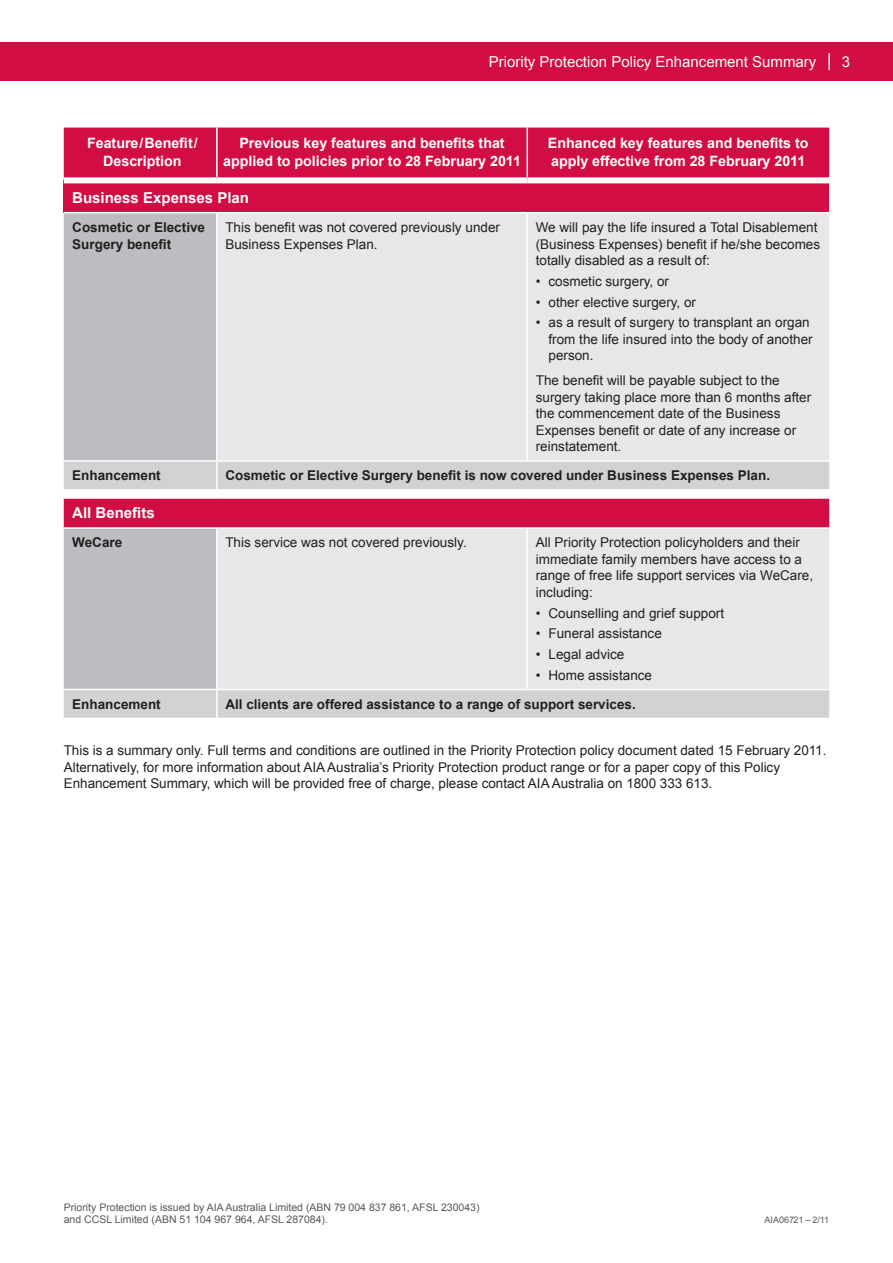
<style>
.page{position:relative;width:893px;height:1263px;background:#fff}
.page>*{position:absolute;margin:0;border:0;box-sizing:border-box;transform-origin:0 0}
.t1{font:15px "Arial";color:#fff}
.t2{font:700 15px "Arial";color:#fff}
.t3{font:700 14.25px/18px "Arial";color:#fff;text-align:center}
.t4{font:13.5px/16.5px "Arial";color:#231f20}
.t5{font:700 13.5px/16.5px "Arial";color:#231f20}
.t6{font:10.5px/12px "Arial";color:#57585a}
.t7{font:9px "Arial";color:#57585a}
</style>
<div class="page">
<div style="left:0;top:43px;width:893px;height:38px;background:#d20d44"></div>
<svg style="left:828px;top:53px;width:2px;height:17px"></svg>
<div style="left:64px;top:128px;width:765px;height:49px;background:#d20d44"></div>
<div style="left:64px;top:180px;width:765px;height:33px;background:#d20d44"></div>
<div style="left:64px;top:213px;width:152px;height:247px;background:#bcbdc0"></div>
<div style="left:218px;top:213px;width:611px;height:247px;background:#e6e7e9"></div>
<svg style="left:64px;top:462px;width:765px;height:256px;background:#dac5cd"></svg>
<hr style="left:64px;top:212px;width:153px;height:1px;background:#fff">
<hr style="left:217px;top:212px;width:310px;height:1px;background:#fff">
<hr style="left:527px;top:212px;width:302px;height:1px;background:#fff">
<hr style="left:526px;top:213px;width:2px;height:247px;background:#fff">
<hr style="left:216px;top:462px;width:2px;height:27px;background:#fff">
<hr style="left:64px;top:489px;width:153px;height:2px;background:#fff">
<hr style="left:217px;top:489px;width:310px;height:2px;background:#fff">
<svg style="left:216px;top:491px;width:2px;height:6px"></svg>
<hr style="left:527px;top:489px;width:302px;height:2px;background:#fff">
<hr style="left:64px;top:497px;width:153px;height:2px;background:#fff">
<hr style="left:217px;top:497px;width:310px;height:2px;background:#fff">
<hr style="left:527px;top:497px;width:302px;height:2px;background:#fff">
<hr style="left:64px;top:527px;width:153px;height:2px;background:#fff">
<hr style="left:217px;top:527px;width:310px;height:2px;background:#fff">
<hr style="left:216px;top:529px;width:2px;height:160px;background:#fff">
<hr style="left:527px;top:527px;width:302px;height:2px;background:#fff">
<hr style="left:526px;top:529px;width:2px;height:160px;background:#fff">
<hr style="left:64px;top:689px;width:153px;height:1px;background:#fff">
<hr style="left:217px;top:689px;width:310px;height:1px;background:#fff">
<hr style="left:216px;top:690px;width:2px;height:28px;background:#fff">
<hr style="left:527px;top:689px;width:302px;height:1px;background:#fff">
<hr style="left:216px;top:128px;width:2px;height:49px;background:#fff">
<hr style="left:526px;top:128px;width:2px;height:49px;background:#fff">
<div style="left:64px;top:177px;width:153px;height:6px;background:#fff"></div>
<div style="left:217px;top:177px;width:310px;height:6px;background:#fff"></div>
<div style="left:527px;top:177px;width:302px;height:6px;background:#fff"></div>
<p class="t1" style="left:489px;top:52px;width:329px">Priority Protection Policy Enhancement Summary</p>
<p class="t1" style="left:842px;top:52px;width:10px">3</p>
<p class="t3" style="left:87px;top:134px;width:112px">Feature/Benefit/<br>Description</p>
<p class="t3" style="left:223px;top:134px;width:299px">Previous key features and benefits that applied to policies prior to 28 February 2011</p>
<p class="t3" style="left:548px;top:134px;width:262px;text-align:left">Enhanced key features and benefits to apply effective from 28 February 2011</p>
<p class="t2" style="left:72px;top:188px;width:178px">Business Expenses Plan</p>
<p class="t5" style="left:72px;top:220px;width:134px">Cosmetic or Elective<br>Surgery benefit</p>
<p class="t4" style="left:225px;top:219px;width:276px">This benefit was not covered previously under<br>Business Expenses Plan.</p>
<p class="t4" style="left:536px;top:219px;width:286px">We will pay the life insured a Total Disablement (Business Expenses) benefit if he/she becomes totally disabled as a result of:</p>
<p class="t4" style="left:536px;top:273px;width:135px">• cosmetic surgery, or</p>
<p class="t4" style="left:536px;top:294px;width:162px">• other elective surgery, or</p>
<p class="t4" style="left:549px;top:314px;width:266px;text-indent:-13px">• as a result of surgery to transplant an organ from the life insured into the body of another person.</p>
<p class="t4" style="left:536px;top:372px;width:277px">The benefit will be payable subject to the surgery taking place more than 6 months after the commencement date of the Business Expenses benefit or date of any increase or reinstatement.</p>
<p class="t5" style="left:72px;top:468px;width:90px">Enhancement</p>
<p class="t5" style="left:225px;top:468px;width:546px">Cosmetic or Elective Surgery benefit is now covered under Business Expenses Plan.</p>
<p class="t2" style="left:72px;top:503px;width:84px">All Benefits</p>
<p class="t5" style="left:72px;top:535px;width:52px">WeCare</p>
<p class="t4" style="left:225px;top:535px;width:243px">This service was not covered previously.</p>
<p class="t4" style="left:536px;top:535px;width:279px">All Priority Protection policyholders and their immediate family members have access to a range of free life support services via WeCare, including:</p>
<p class="t4" style="left:536px;top:605px;width:190px">• Counselling and grief support</p>
<p class="t4" style="left:536px;top:626px;width:128px">• Funeral assistance</p>
<p class="t4" style="left:536px;top:646px;width:90px">• Legal advice</p>
<p class="t4" style="left:536px;top:667px;width:118px">• Home assistance</p>
<p class="t5" style="left:72px;top:696px;width:90px">Enhancement</p>
<p class="t5" style="left:225px;top:696px;width:412px">All clients are offered assistance to a range of support services.</p>
<p class="t4" style="left:64px;top:742px;width:764px">This is a summary only. Full terms and conditions are outlined in the Priority Protection policy document dated 15 February 2011.<br>Alternatively, for more information about AIA Australia’s Priority Protection product range or for a paper copy of this Policy<br>Enhancement Summary, which will be provided free of charge, please contact AIA Australia on 1800 333 613.</p>
<p class="t6" style="left:64px;top:1201px;width:417px">Priority Protection is issued by AIA Australia Limited (ABN 79 004 837 861, AFSL 230043) and CCSL Limited (ABN 51 104 967 964, AFSL 287084).</p>
<p class="t7" style="left:765px;top:1214px;width:66px">AIA06721 – 2/11</p>
</div>
